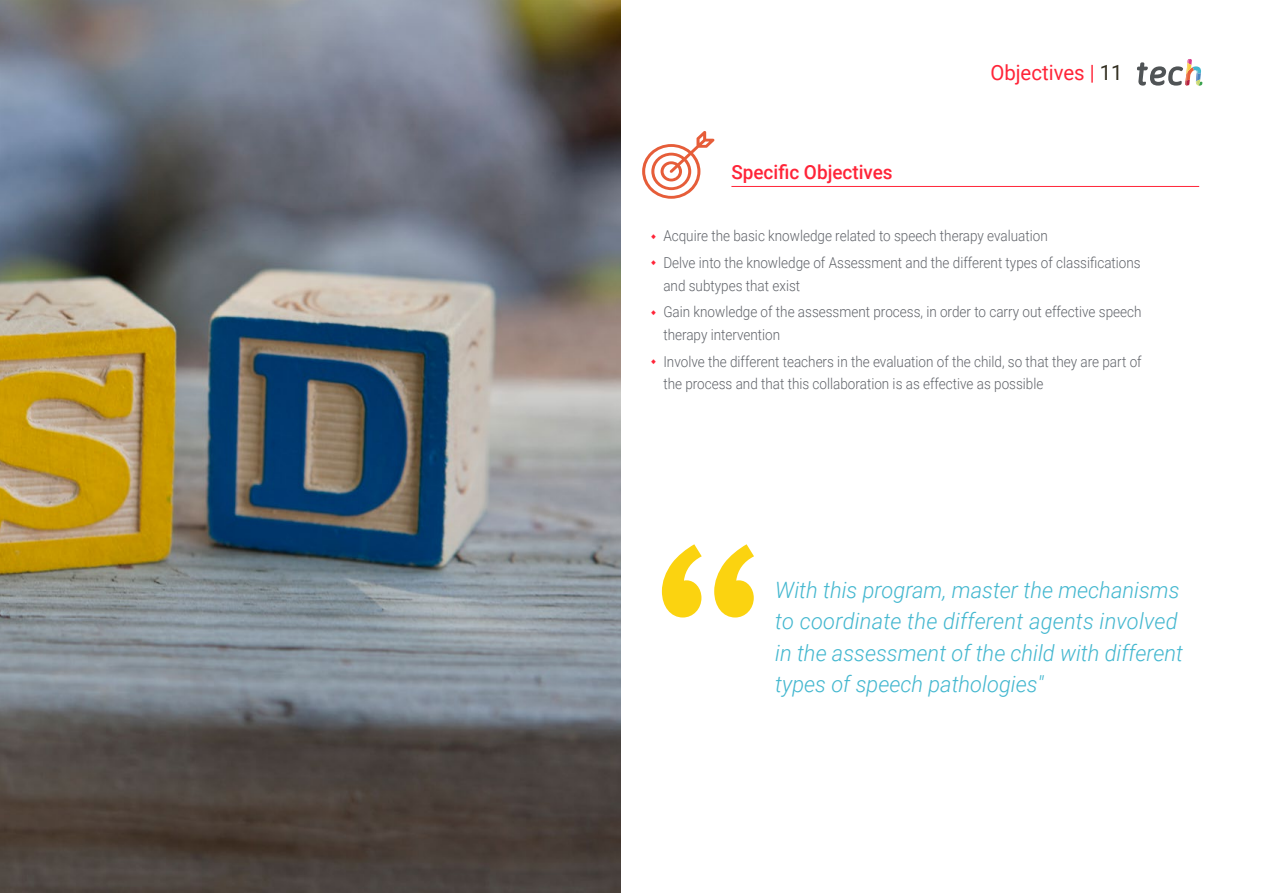
<style>
.page{position:relative;width:1263px;height:893px;background:#fff}
.page>*{position:absolute;margin:0;border:0;box-sizing:border-box;transform-origin:0 0}
.t1{font:italic 300 22.5px/31.5px "Roboto";color:#43b7cf}
.t2{font:21px "Roboto";color:#ff2438}
.t3{font:500 19.5px "Roboto";color:#ff2438}
.t4{font:300 15px/26.7px "Roboto";color:#61646a;scale:.9 1}
.s1{color:#312e20}
</style>
<div class="page">
<svg style="left:662px;top:544px;width:92px;height:73px"></svg>
<img style="left:0;top:0;width:621px;height:893px">
<hr style="left:731px;top:186px;width:468px;height:1px;background:#ff2438">
<svg style="left:642px;top:131px;width:72px;height:68px"></svg>
<svg style="left:1137px;top:59px;width:65px;height:27px"></svg>
<h3 class="t3" style="left:731px;top:159px;width:163px">Specific Objectives</h3>
<h2 class="t2" style="left:990px;top:57px;width:134px">Objectives | <span class="s1">11</span></h2>
<p class="t4" style="left:663px;top:222px;width:532px">Acquire the basic knowledge related to speech therapy evaluation<br>Delve into the knowledge of Assessment and the different types of classifications</p>
<p class="t4" style="left:663px;top:271px;width:533px">and subtypes that exist<br>Gain knowledge of the assessment process, in order to carry out effective speech</p>
<p class="t4" style="left:663px;top:321px;width:533px">therapy intervention<br>Involve the different teachers in the evaluation of the child, so that they are part of</p>
<p class="t4" style="left:663px;top:370px;width:424px">the process and that this collaboration is as effective as possible</p>
<h1 class="t1" style="left:775px;top:573px;width:409px">With this program, master the mechanisms to coordinate the different agents involved in the assessment of the child with different types of speech pathologies"</h1>
</div>
